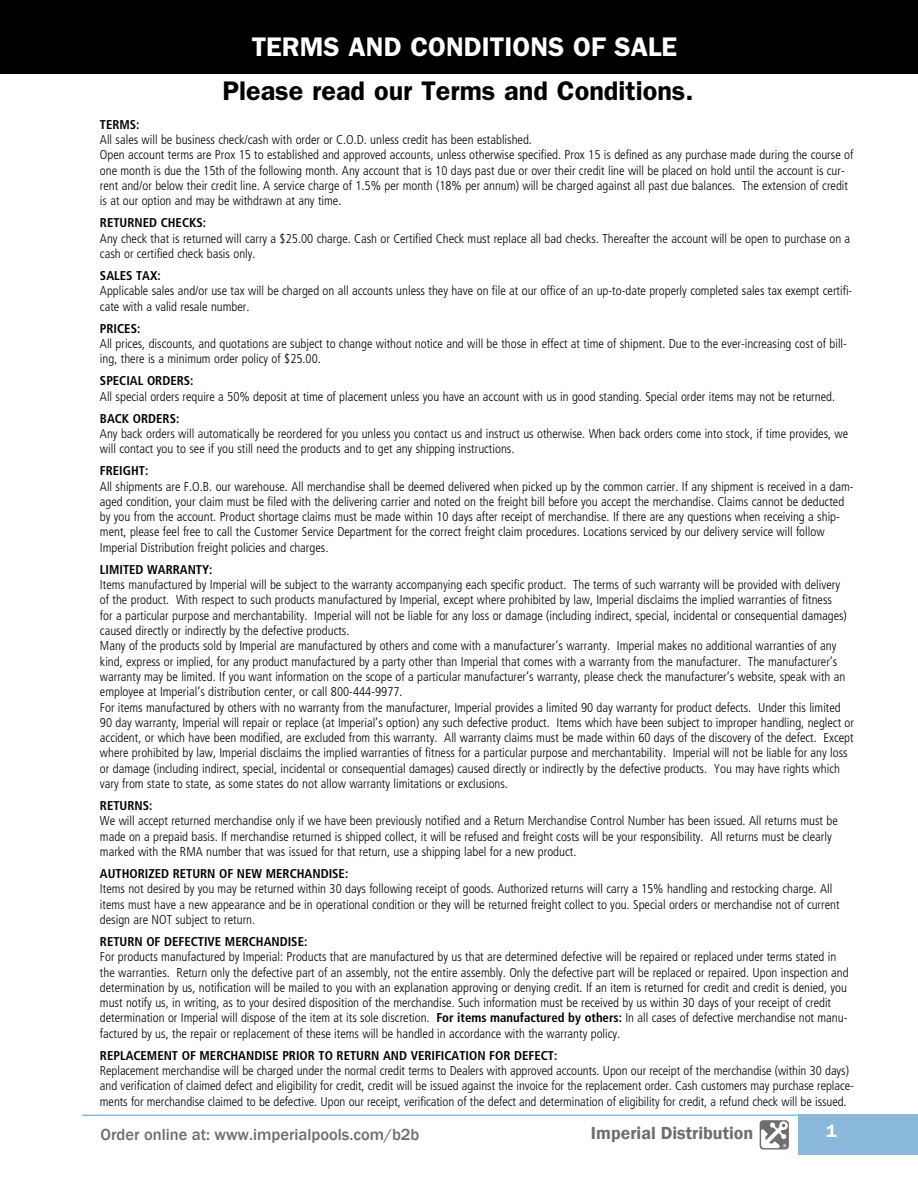
<style>
.page{position:relative;width:918px;height:1188px;background:#fff}
.page>*{position:absolute;margin:0;border:0;box-sizing:border-box;transform-origin:0 0}
.t1{font:600 27px "Franklin Gothic";color:#000}
.t2{font:600 27px "Franklin Gothic";color:#fff}
.t3{font:600 18px "Franklin Gothic";color:#6d6e71}
.t4{font:600 18px "Franklin Gothic";color:#fff}
.t5{font:500 16.5px "Franklin Gothic";color:#6d6e71}
.t6{font:300 condensed 12.75px/15.3px "Frutiger";color:#000}
.t7{font:700 condensed 12.75px "Frutiger";color:#000}
.s1{font-weight:700}
</style>
<div class="page">
<div style="left:799px;top:1115px;width:119px;height:40px;background:#8ab8da"></div>
<svg style="left:760px;top:1120px;width:29px;height:29px"></svg>
<hr style="left:82px;top:1115px;width:836px;height:1px;background:#8ab8da">
<div style="left:0;top:0;width:918px;height:73px;background:#000"></div>
<h1 class="t2" style="left:252px;top:30px;width:427px">TERMS AND CONDITIONS OF SALE</h1>
<h1 class="t1" style="left:222px;top:74px;width:473px">Please read our Terms and Conditions.</h1>
<p class="t7" style="left:100px;top:117px;width:41px">TERMS:</p>
<p class="t6" style="left:100px;top:132px;width:755px">All sales will be business check/cash with order or C.O.D. unless credit has been established.<br>Open account terms are Prox 15 to established and approved accounts, unless otherwise specified. Prox 15 is defined as any purchase made during the course of one month is due the 15th of the following month. Any account that is 10 days past due or over their credit line will be placed on hold until the account is cur&shy;rent and/or below their credit line. A service charge of 1.5% per month (18% per annum) will be charged against all past due balances. The extension of credit is at our option and may be withdrawn at any time.</p>
<p class="t7" style="left:100px;top:215px;width:108px">RETURNED CHECKS:</p>
<p class="t6" style="left:100px;top:231px;width:752px">Any check that is returned will carry a $25.00 charge. Cash or Certified Check must replace all bad checks. Thereafter the account will be open to purchase on a cash or certified check basis only.</p>
<p class="t7" style="left:100px;top:268px;width:62px">SALES TAX:</p>
<p class="t6" style="left:100px;top:283px;width:754px">Applicable sales and/or use tax will be charged on all accounts unless they have on file at our office of an up-to-date properly completed sales tax exempt certifi&shy;cate with a valid resale number.</p>
<p class="t7" style="left:100px;top:321px;width:42px">PRICES:</p>
<p class="t6" style="left:100px;top:336px;width:749px">All prices, discounts, and quotations are subject to change without notice and will be those in effect at time of shipment. Due to the ever-increasing cost of bill&shy;ing, there is a minimum order policy of $25.00.</p>
<p class="t7" style="left:100px;top:373px;width:95px">SPECIAL ORDERS:</p>
<p class="t6" style="left:100px;top:389px;width:737px">All special orders require a 50% deposit at time of placement unless you have an account with us in good standing. Special order items may not be returned.</p>
<p class="t7" style="left:100px;top:411px;width:81px">BACK ORDERS:</p>
<p class="t6" style="left:100px;top:426px;width:750px">Any back orders will automatically be reordered for you unless you contact us and instruct us otherwise. When back orders come into stock, if time provides, we will contact you to see if you still need the products and to get any shipping instructions.</p>
<p class="t7" style="left:100px;top:463px;width:50px">FREIGHT:</p>
<p class="t6" style="left:100px;top:479px;width:755px">All shipments are F.O.B. our warehouse. All merchandise shall be deemed delivered when picked up by the common carrier. If any shipment is received in a dam&shy;aged condition, your claim must be filed with the delivering carrier and noted on the freight bill before you accept the merchandise. Claims cannot be deducted by you from the account. Product shortage claims must be made within 10 days after receipt of merchandise. If there are any questions when receiving a ship&shy;ment, please feel free to call the Customer Service Department for the correct freight claim procedures. Locations serviced by our delivery service will follow Imperial Distribution freight policies and charges.</p>
<p class="t7" style="left:100px;top:562px;width:114px">LIMITED WARRANTY:</p>
<p class="t6" style="left:100px;top:577px;width:756px">Items manufactured by Imperial will be subject to the warranty accompanying each specific product. The terms of such warranty will be provided with delivery<br>of the product. With respect to such products manufactured by Imperial, except where prohibited by law, Imperial disclaims the implied warranties of fitness<br>for a particular purpose and merchantability. Imperial will not be liable for any loss or damage (including indirect, special, incidental or consequential damages) caused directly or indirectly by the defective products.<br>Many of the products sold by Imperial are manufactured by others and come with a manufacturer’s warranty. Imperial makes no additional warranties of any kind, express or implied, for any product manufactured by a party other than Imperial that comes with a warranty from the manufacturer. The manufacturer’s warranty may be limited. If you want information on the scope of a particular manufacturer’s warranty, please check the manufacturer’s website, speak with an employee at Imperial’s distribution center, or call 800-444-9977.<br>For items manufactured by others with no warranty from the manufacturer, Imperial provides a limited 90 day warranty for product defects. Under this limited 90 day warranty, Imperial will repair or replace (at Imperial’s option) any such defective product. Items which have been subject to improper handling, neglect or accident, or which have been modified, are excluded from this warranty. All warranty claims must be made within 60 days of the discovery of the defect. Except where prohibited by law, Imperial disclaims the implied warranties of fitness for a particular purpose and merchantability. Imperial will not be liable for any loss or damage (including indirect, special, incidental or consequential damages) caused directly or indirectly by the defective products. You may have rights which vary from state to state, as some states do not allow warranty limitations or exclusions.</p>
<p class="t7" style="left:100px;top:798px;width:54px">RETURNS:</p>
<p class="t6" style="left:100px;top:813px;width:739px">We will accept returned merchandise only if we have been previously notified and a Return Merchandise Control Number has been issued. All returns must be made on a prepaid basis. If merchandise returned is shipped collect, it will be refused and freight costs will be your responsibility. All returns must be clearly marked with the RMA number that was issued for that return, use a shipping label for a new product.</p>
<p class="t7" style="left:100px;top:866px;width:250px">AUTHORIZED RETURN OF NEW MERCHANDISE:</p>
<p class="t6" style="left:100px;top:881px;width:741px">Items not desired by you may be returned within 30 days following receipt of goods. Authorized returns will carry a 15% handling and restocking charge. All items must have a new appearance and be in operational condition or they will be returned freight collect to you. Special orders or merchandise not of current design are NOT subject to return.</p>
<p class="t7" style="left:100px;top:934px;width:209px">RETURN OF DEFECTIVE MERCHANDISE:</p>
<p class="t6" style="left:100px;top:949px;width:750px">For products manufactured by Imperial: Products that are manufactured by us that are determined defective will be repaired or replaced under terms stated in the warranties. Return only the defective part of an assembly, not the entire assembly. Only the defective part will be replaced or repaired. Upon inspection and determination by us, notification will be mailed to you with an explanation approving or denying credit. If an item is returned for credit and credit is denied, you must notify us, in writing, as to your desired disposition of the merchandise. Such information must be received by us within 30 days of your receipt of credit determination or Imperial will dispose of the item at its sole discretion. <span class="s1">For items manufactured by others:</span> In all cases of defective merchandise not manu&shy;factured by us, the repair or replacement of these items will be handled in accordance with the warranty policy.</p>
<p class="t7" style="left:100px;top:1048px;width:459px">REPLACEMENT OF MERCHANDISE PRIOR TO RETURN AND VERIFICATION FOR DEFECT:</p>
<p class="t6" style="left:100px;top:1063px;width:755px">Replacement merchandise will be charged under the normal credit terms to Dealers with approved accounts. Upon our receipt of the merchandise (within 30 days) and verification of claimed defect and eligibility for credit, credit will be issued against the invoice for the replacement order. Cash customers may purchase replace&shy;ments for merchandise claimed to be defective. Upon our receipt, verification of the defect and determination of eligibility for credit, a refund check will be issued.</p>
<p class="t5" style="left:100px;top:1125px;width:321px">Order online at: www.imperialpools.com/b2b</p>
<h2 class="t3" style="left:591px;top:1122px;width:164px">Imperial Distribution</h2>
<h2 class="t4" style="left:826px;top:1120px;width:12px">1</h2>
</div>
